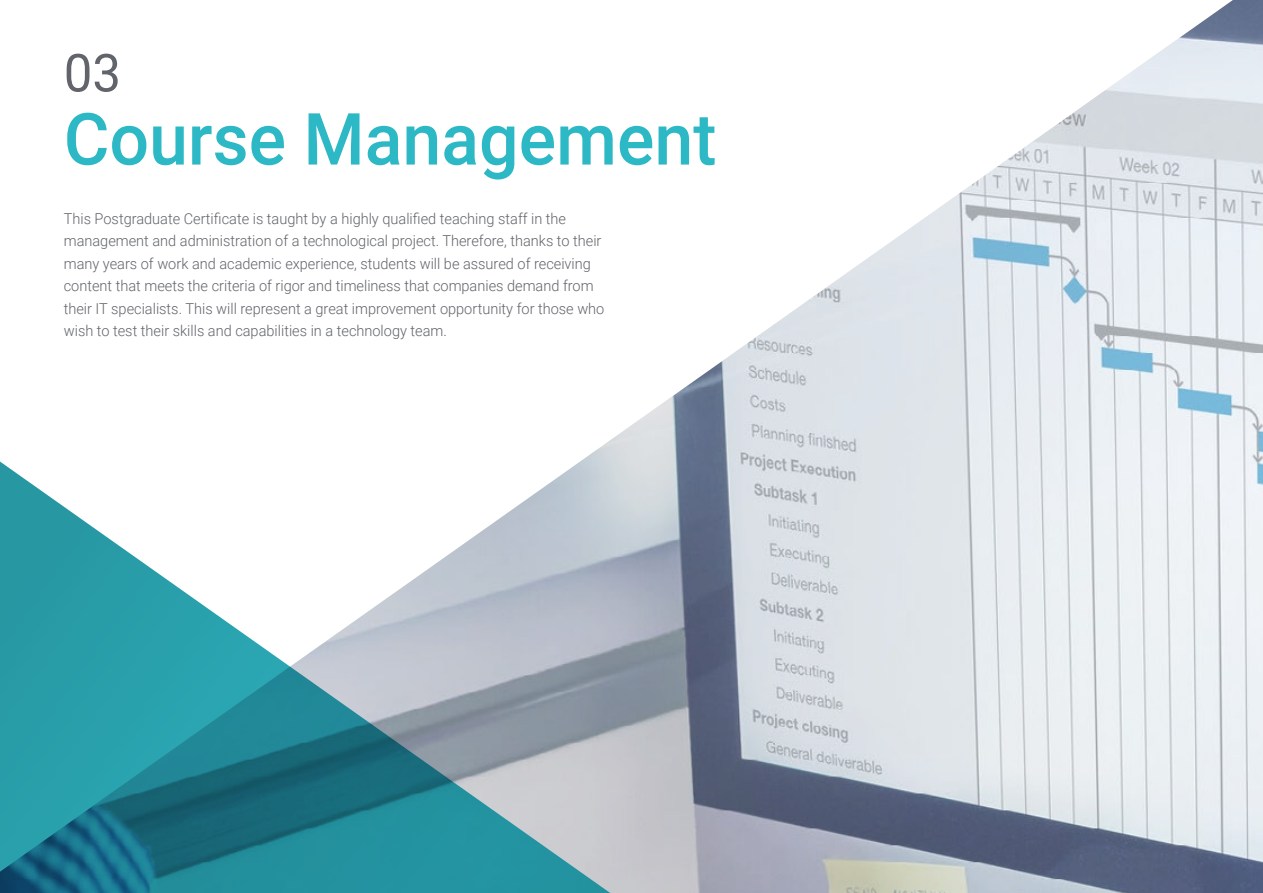
<style>
.page{position:relative;width:1263px;height:893px;background:#fff}
.page>*{position:absolute;margin:0;border:0;box-sizing:border-box;transform-origin:0 0}
.t1{font:500 72px "Roboto";color:#2db8c5}
.t2{font:52.5px "Roboto";color:#61646a}
.t3{font:300 15px/22.5px "Roboto";color:#61646a}
</style>
<div class="page">
<img style="left:602px;top:0;width:661px;height:893px">
<svg style="left:0;top:446px;width:640px;height:447px"></svg>
<h2 class="t2" style="left:64px;top:36px;width:59px">03</h2>
<h1 class="t1" style="left:64px;top:89px;width:654px">Course Management</h1>
<p class="t3" style="left:64px;top:207px;width:542px">This Postgraduate Certificate is taught by a highly qualified teaching staff in the management and administration of a technological project. Therefore, thanks to their many years of work and academic experience, students will be assured of receiving content that meets the criteria of rigor and timeliness that companies demand from their IT specialists. This will represent a great improvement opportunity for those who wish to test their skills and capabilities in a technology team.</p>
</div>
